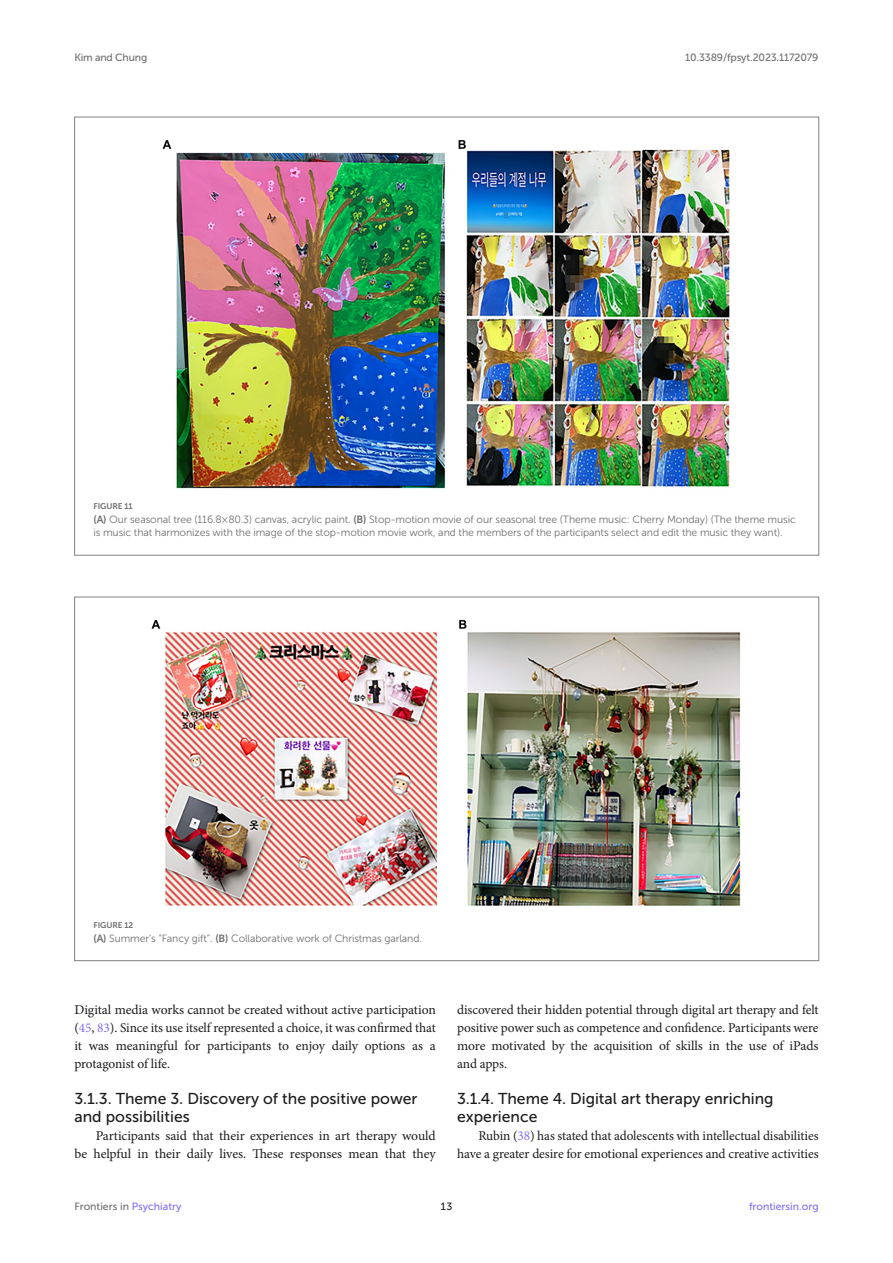
<style>
.page{position:relative;width:893px;height:1263px;background:#fff}
.page>*{position:absolute;margin:0;border:0;box-sizing:border-box;transform-origin:0 0}
.HEAD_3{font:15.75px/18px "Museo Sans 500";color:#1b1c1b}
.TEXT_FLUSH{font:13.5px/18px "Minion Pro";letter-spacing:-.005em;color:#1b1c1b;text-align:justify}
.FIG_LEG{font:10.5px/13.5px "Museo Sans 300";letter-spacing:-.01em;color:#706f70}
.t1{font:10.5px "Museo Sans 500";letter-spacing:-.015em;color:#706f70}
.t2{font:10.5px "Museo Sans 500";color:#856df0}
.t3{font:10.5px "Museo Sans 500";color:#1b1c1b}
.FIG_HD{font:8.25px "Museo Sans 700";letter-spacing:-.01em;color:#706f70}
.s1{font-family:"Museo Sans 700"}
.s2{color:#856df0}
</style>
<div class="page">
<img style="left:162px;top:140px;width:568px;height:349px">
<img style="left:151px;top:619px;width:590px;height:287px">
<p class="t1" style="left:74px;top:51px;width:74px">Kim and Chung</p>
<p class="t1" style="left:685px;top:51px;width:135px">10.3389/fpsyt.2023.1172079</p>
<p class="FIG_HD" style="left:94px;top:502px;width:41px">FIGURE 11</p>
<p class="FIG_LEG" style="left:94px;top:512px;width:704px"><span class="s1">(A)</span> Our seasonal tree (116.8 × 80.3) canvas, acrylic paint. <span class="s1">(B)</span> Stop-motion movie of our seasonal tree (Theme music: Cherry Monday) (The theme music is music that harmonizes with the image of the stop-motion movie work, and the members of the participants select and edit the music they want).</p>
<p class="FIG_HD" style="left:94px;top:921px;width:41px">FIGURE 12</p>
<p class="FIG_LEG" style="left:94px;top:931px;width:330px"><span class="s1">(A)</span> Summer’s “Fancy gift”. <span class="s1">(B)</span> Collaborative work of Christmas garland.</p>
<p class="TEXT_FLUSH" style="left:74px;top:1001px;width:363px">Digital media works cannot be created without active participation (<span class="s2">45</span>, <span class="s2">83</span>). Since its use itself represented a choice, it was confirmed that it was meaningful for participants to enjoy daily options as a protagonist of life.</p>
<p class="HEAD_3" style="left:74px;top:1090px;width:345px">3.1.3. Theme 3. Discovery of the positive power and possibilities</p>
<p class="TEXT_FLUSH" style="left:74px;top:1127px;width:363px;text-align:right">Participants said that their experiences in art therapy would<br>be helpful in their daily lives. These responses mean that they</p>
<p class="TEXT_FLUSH" style="left:457px;top:1001px;width:363px">discovered their hidden potential through digital art therapy and felt positive power such as competence and confidence. Participants were more motivated by the acquisition of skills in the use of iPads and apps.</p>
<p class="HEAD_3" style="left:457px;top:1090px;width:318px">3.1.4. Theme 4. Digital art therapy enriching experience</p>
<p class="TEXT_FLUSH" style="left:457px;top:1127px;width:363px;text-align:right">Rubin (<span class="s2">38</span>) has stated that adolescents with intellectual disabilities have a greater desire for emotional experiences and creative activities</p>
<p class="t1" style="left:74px;top:1200px;width:109px">Frontiers in <span class="s2">Psychiatry</span></p>
<p class="t3" style="left:441px;top:1200px;width:13px">13</p>
<p class="t2" style="left:749px;top:1200px;width:71px">frontiersin.org</p>
</div>
